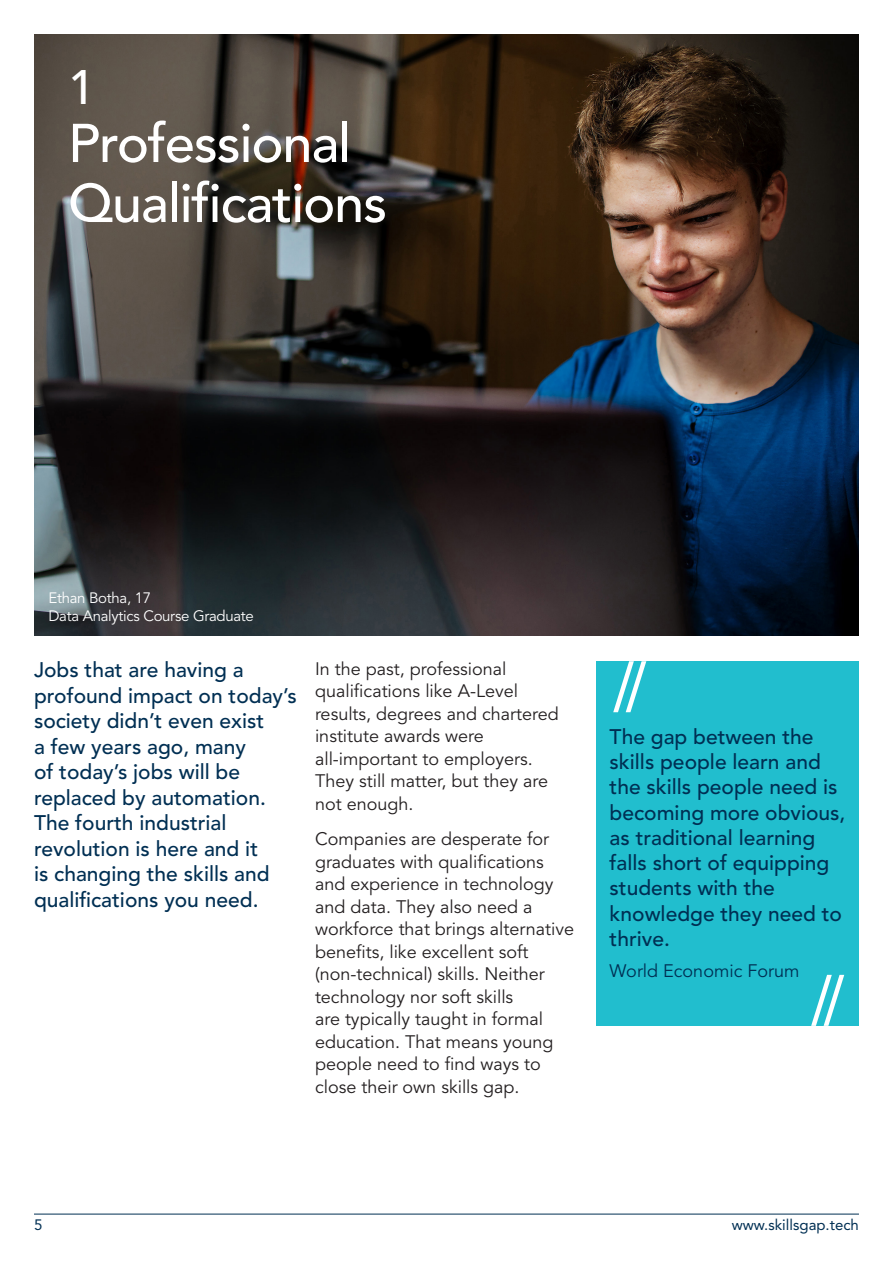
<style>
.page{position:relative;width:893px;height:1263px;background:#fff}
.page>*{position:absolute;margin:0;border:0;box-sizing:border-box;transform-origin:0 0}
.t1{font:500 54px/60px "Avenir LT Std";letter-spacing:-.02em;color:#fff}
.t2{font:500 48px "Avenir LT Std";color:#fff}
.t3{font:500 21px/25.5px "Avenir LT Std";color:#002f53}
.t4{font:18px/22.5px "Avenir LT Std";color:#231f20}
.t5{font:18px "Avenir LT Std";color:#002f53}
.t6{font:15px "Avenir LT Std";letter-spacing:-.02em;color:#fff}
.t7{font:15px "Avenir LT Std";color:#002f53}
</style>
<div class="page">
<img style="left:34px;top:34px;width:825px;height:602px">
<hr style="left:34px;top:1214px;width:825px;height:1px;background:#002f53">
<div style="left:596px;top:661px;width:263px;height:365px;background:#21bece"></div>
<svg style="left:613px;top:661px;width:34px;height:51px"></svg>
<svg style="left:811px;top:975px;width:34px;height:51px"></svg>
<p class="t2" style="left:68px;top:60px;width:28px">1</p>
<p class="t1" style="left:68px;top:115px;width:321px">Professional<br>Qualifications</p>
<p class="t6" style="left:48px;top:589px;width:104px">Ethan Botha, 17</p>
<p class="t6" style="left:48px;top:607px;width:207px">Data Analytics Course Graduate</p>
<p class="t3" style="left:34px;top:658px;width:264px">Jobs that are having a profound impact on today’s society didn’t even exist<br>a few years ago, many<br>of today’s jobs will be replaced by automation.<br>The fourth industrial revolution is here and it<br>is changing the skills and qualifications you need.</p>
<p class="t4" style="left:315px;top:658px;width:245px">In the past, professional qualifications like A-Level results, degrees and chartered institute awards were all-important to employers.<br>They still matter, but they are not enough.</p>
<p class="t4" style="left:315px;top:828px;width:261px">Companies are desperate for graduates with qualifications and experience in technology and data. They also need a workforce that brings alternative benefits, like excellent soft (non-technical) skills. Neither technology nor soft skills<br>are typically taught in formal education. That means young people need to find ways to close their own skills gap.</p>
<p class="t3" style="left:610px;top:725px;width:237px">The gap between the skills people learn and the skills people need is becoming more obvious, as traditional learning falls short of equipping students with the knowledge they need to thrive.</p>
<p class="t5" style="left:610px;top:960px;width:191px">World Economic Forum</p>
<p class="t7" style="left:34px;top:1216px;width:10px">5</p>
<p class="t7" style="left:732px;top:1216px;width:129px">www.skillsgap.tech</p>
</div>
